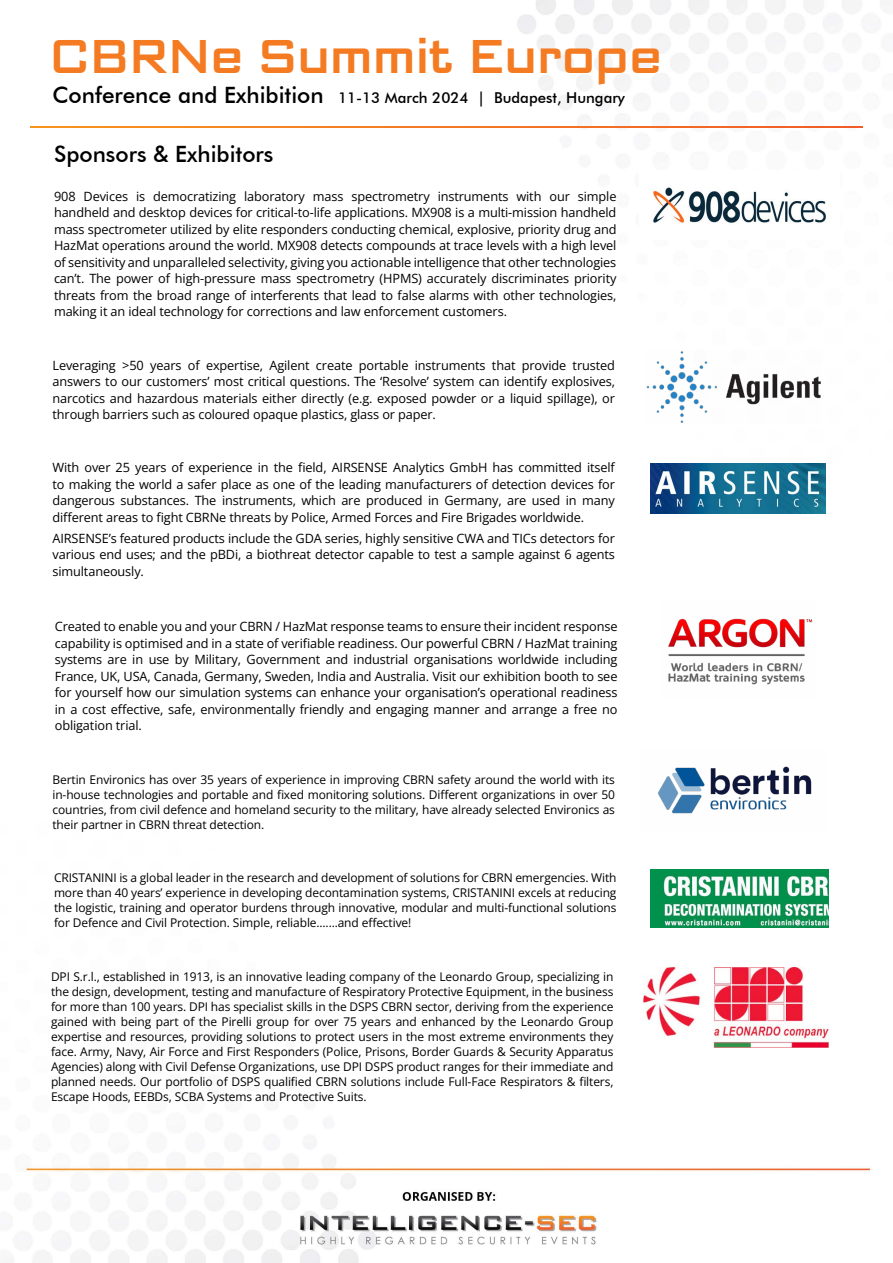
<style>
.page{position:relative;width:893px;height:1263px;background:#fff}
.page>*{position:absolute;margin:0;border:0;box-sizing:border-box;transform-origin:0 0}
.t1{font:500 49.5px "Bank Sans EFCY";color:#f47b22}
.t2{font:500 22.5px "Futura BT";color:#000}
.t3{font:500 15px "Futura BT";color:#000}
.t4{font:12.75px/16.5px "Open Sans";letter-spacing:-.01em;color:#000;text-align:justify}
.t5{font:12px/15px "Open Sans";letter-spacing:-.01em;color:#000;text-align:justify}
.s1{font-size:22.5px}
</style>
<div class="page">
<img style="left:11px;top:0;width:875px;height:1263px">
<svg style="left:30px;top:126px;width:833px;height:2px;background:#f47823"></svg>
<img style="left:662px;top:599px;width:154px;height:101px">
<img style="left:639px;top:170px;width:200px;height:69px">
<img style="left:646px;top:350px;width:176px;height:73px">
<img style="left:641px;top:748px;width:188px;height:84px">
<img style="left:643px;top:968px;width:186px;height:79px">
<img style="left:651px;top:869px;width:178px;height:58px">
<img style="left:651px;top:463px;width:174px;height:51px">
<h1 class="t1" style="left:50px;top:29px;width:614px">CBRNe Summit Europe</h1>
<p class="t3" style="left:52px;top:89px;width:574px"><span class="s1">Conference and Exhibition</span> 11-13 March 2024 | Budapest, Hungary</p>
<h2 class="t2" style="left:54px;top:140px;width:221px">Sponsors &amp; Exhibitors</h2>
<p class="t4" style="left:54px;top:188px;width:564px">908 Devices is democratizing laboratory mass spectrometry instruments with our simple handheld and desktop devices for critical-to-life applications. MX908 is a multi-mission handheld mass spectrometer utilized by elite responders conducting chemical, explosive, priority drug and HazMat operations around the world. MX908 detects compounds at trace levels with a high level of sensitivity and unparalleled selectivity, giving you actionable intelligence that other technologies can’t. The power of high-pressure mass spectrometry (HPMS) accurately discriminates priority threats from the broad range of interferents that lead to false alarms with other technologies, making it an ideal technology for corrections and law enforcement customers.</p>
<p class="t4" style="left:52px;top:356px;width:564px">Leveraging &gt;50 years of expertise, Agilent create portable instruments that provide trusted answers to our customers’ most critical questions. The ‘Resolve’ system can identify explosives, narcotics and hazardous materials either directly (e.g. exposed powder or a liquid spillage), or through barriers such as coloured opaque plastics, glass or paper.</p>
<p class="t4" style="left:52px;top:459px;width:564px">With over 25 years of experience in the field, AIRSENSE Analytics GmbH has committed itself to making the world a safer place as one of the leading manufacturers of detection devices for dangerous substances. The instruments, which are produced in Germany, are used in many different areas to fight CBRNe threats by Police, Armed Forces and Fire Brigades worldwide.</p>
<p class="t4" style="left:52px;top:529px;width:564px">AIRSENSE’s featured products include the GDA series, highly sensitive CWA and TICs detectors for various end uses; and the pBDi, a biothreat detector capable to test a sample against 6 agents simultaneously.</p>
<p class="t4" style="left:55px;top:618px;width:564px">Created to enable you and your CBRN / HazMat response teams to ensure their incident response capability is optimised and in a state of verifiable readiness. Our powerful CBRN / HazMat training systems are in use by Military, Government and industrial organisations worldwide including France, UK, USA, Canada, Germany, Sweden, India and Australia. Visit our exhibition booth to see for yourself how our simulation systems can enhance your organisation’s operational readiness in a cost effective, safe, environmentally friendly and engaging manner and arrange a free no obligation trial.</p>
<p class="t5" style="left:52px;top:772px;width:564px">Bertin Environics has over 35 years of experience in improving CBRN safety around the world with its in-house technologies and portable and fixed monitoring solutions. Different organizations in over 50 countries, from civil defence and homeland security to the military, have already selected Environics as their partner in CBRN threat detection.</p>
<p class="t5" style="left:54px;top:870px;width:564px">CRISTANINI is a global leader in the research and development of solutions for CBRN emergencies. With more than 40 years’ experience in developing decontamination systems, CRISTANINI excels at reducing the logistic, training and operator burdens through innovative, modular and multi-functional solutions for Defence and Civil Protection. Simple, reliable.......and effective!</p>
<p class="t5" style="left:51px;top:968px;width:564px">DPI S.r.l., established in 1913, is an innovative leading company of the Leonardo Group, specializing in the design, development, testing and manufacture of Respiratory Protective Equipment, in the business for more than 100 years. DPI has specialist skills in the DSPS CBRN sector, deriving from the experience gained with being part of the Pirelli group for over 75 years and enhanced by the Leonardo Group expertise and resources, providing solutions to protect users in the most extreme environments they face. Army, Navy, Air Force and First Responders (Police, Prisons, Border Guards &amp; Security Apparatus Agencies) along with Civil Defense Organizations, use DPI DSPS product ranges for their immediate and planned needs. Our portfolio of DSPS qualified CBRN solutions include Full-Face Respirators &amp; filters, Escape Hoods, EEBDs, SCBA Systems and Protective Suits.</p>
</div>
